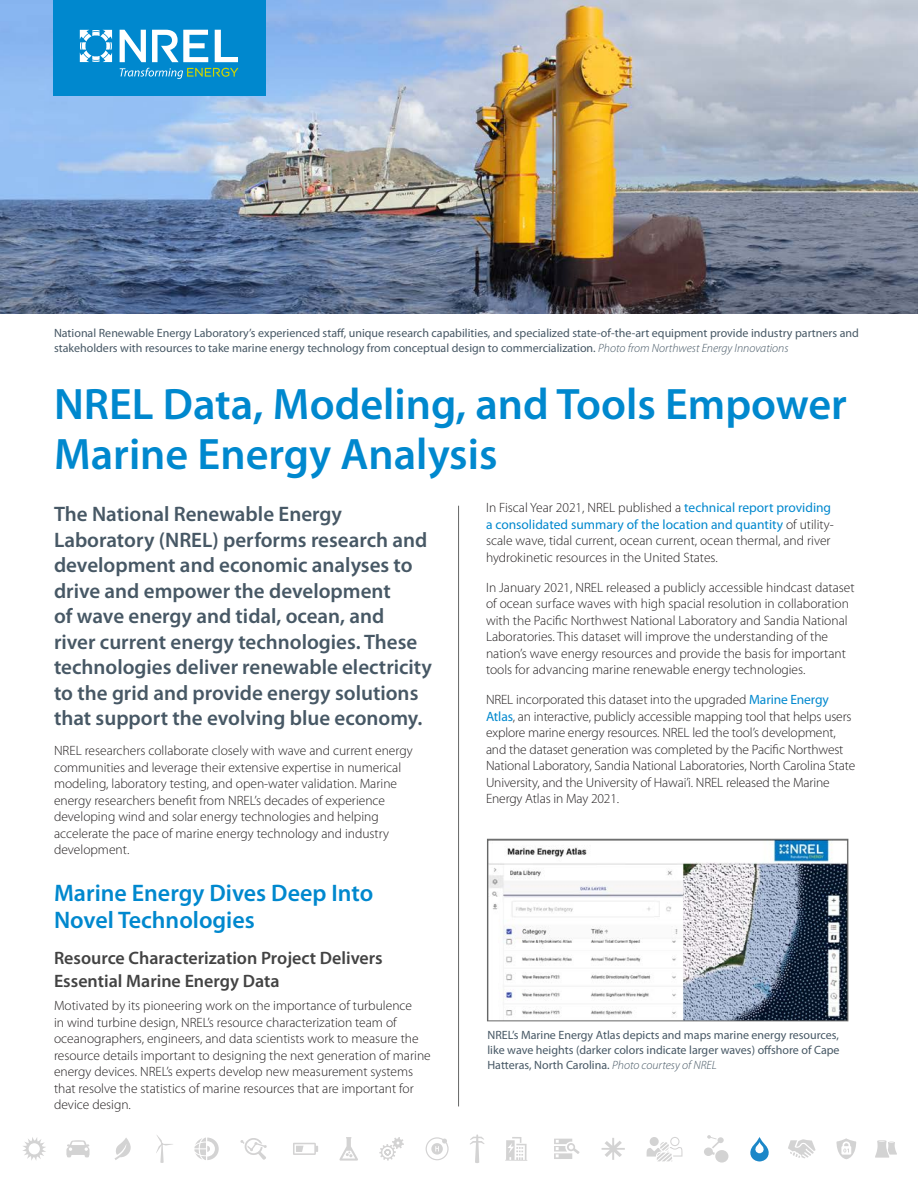
<style>
.page{position:relative;width:918px;height:1188px;background:#fff}
.page>*{position:absolute;margin:0;border:0;box-sizing:border-box;transform-origin:0 0}
.t1{font:600 44.25px/49.5px "Myriad Pro";color:#0088ce}
.t2{font:600 24px/27px "Myriad Pro";color:#0088ce}
.Intro{font:600 21px/25.5px "Myriad Pro";color:#475865}
.t3{font:600 18px/22.5px "Myriad Pro";color:#434343}
.Body_L1{font:300 13.5px/16.5px "Myriad Pro";color:#231f20}
.Image_Caption{font:12px/15px "Myriad Pro";color:#475865}
.s1{font-weight:300;font-style:italic}
.s2{font-weight:400;color:#0088ce}
</style>
<div class="page">
<hr style="left:458px;top:506px;width:1px;height:600px;background:#656666">
<img style="left:0;top:0;width:918px;height:313px">
<img style="left:489px;top:841px;width:357px;height:178px">
<div style="left:487px;top:839px;width:361px;height:182px;border:1px solid #656666"></div>
<div style="left:53px;top:0;width:213px;height:95px;background:#0088ce"></div>
<svg style="left:80px;top:30px;width:32px;height:32px"></svg>
<svg style="left:120px;top:30px;width:26px;height:32px"></svg>
<svg style="left:152px;top:30px;width:56px;height:32px"></svg>
<svg style="left:215px;top:30px;width:23px;height:32px"></svg>
<svg style="left:120px;top:68px;width:118px;height:11px"></svg>
<svg style="left:23px;top:1137px;width:23px;height:23px"></svg>
<svg style="left:156px;top:1135px;width:17px;height:28px"></svg>
<svg style="left:379px;top:1137px;width:25px;height:24px"></svg>
<svg style="left:114px;top:1138px;width:17px;height:22px"></svg>
<svg style="left:66px;top:1140px;width:24px;height:17px"></svg>
<svg style="left:602px;top:1138px;width:23px;height:22px"></svg>
<svg style="left:554px;top:1139px;width:26px;height:20px"></svg>
<svg style="left:426px;top:1137px;width:23px;height:23px"></svg>
<svg style="left:339px;top:1137px;width:19px;height:24px"></svg>
<svg style="left:470px;top:1135px;width:15px;height:28px"></svg>
<svg style="left:704px;top:1135px;width:24px;height:28px"></svg>
<svg style="left:194px;top:1138px;width:25px;height:22px"></svg>
<svg style="left:788px;top:1139px;width:28px;height:19px"></svg>
<svg style="left:240px;top:1138px;width:27px;height:22px"></svg>
<svg style="left:505px;top:1137px;width:22px;height:24px"></svg>
<svg style="left:836px;top:1138px;width:20px;height:21px"></svg>
<svg style="left:875px;top:1140px;width:22px;height:18px"></svg>
<svg style="left:293px;top:1143px;width:25px;height:12px"></svg>
<svg style="left:646px;top:1137px;width:36px;height:24px"></svg>
<svg style="left:750px;top:1137px;width:19px;height:24px"></svg>
<p class="Image_Caption" style="left:54px;top:326px;width:807px">National Renewable Energy Laboratory’s experienced staff, unique research capabilities, and specialized state-of-the-art equipment provide industry partners and stakeholders with resources to take marine energy technology from conceptual design to commercialization. <span class="s1">Photo from Northwest Energy Innovations</span></p>
<p class="t1" style="left:54px;top:378px;width:795px">NREL Data, Modeling, and Tools Empower<br>Marine Energy Analysis</p>
<p class="Intro" style="left:54px;top:501px;width:380px">The National Renewable Energy Laboratory (NREL) performs research and development and economic analyses to drive and empower the development<br>of wave energy and tidal, ocean, and<br>river current energy technologies. These technologies deliver renewable electricity to the grid and provide energy solutions that support the evolving blue economy.</p>
<p class="Body_L1" style="left:54px;top:742px;width:360px">NREL researchers collaborate closely with wave and current energy communities and leverage their extensive expertise in numerical modeling, laboratory testing, and open-water validation. Marine energy researchers benefit from NREL’s decades of experience developing wind and solar energy technologies and helping accelerate the pace of marine energy technology and industry development.</p>
<h1 class="t2" style="left:54px;top:879px;width:321px">Marine Energy Dives Deep Into<br>Novel Technologies</h1>
<h2 class="t3" style="left:54px;top:947px;width:330px">Resource Characterization Project Delivers<br>Essential Marine Energy Data</h2>
<p class="Body_L1" style="left:54px;top:997px;width:378px">Motivated by its pioneering work on the importance of turbulence<br>in wind turbine design, NREL’s resource characterization team of oceanographers, engineers, and data scientists work to measure the resource details important to designing the next generation of marine energy devices. NREL’s experts develop new measurement systems that resolve the statistics of marine resources that are important for device design.</p>
<p class="Body_L1" style="left:486px;top:499px;width:349px">In Fiscal Year 2021, NREL published a <span class="s2">technical report providing a consolidated summary of the location and quantity</span> of utility&shy;scale wave, tidal current, ocean current, ocean thermal, and river hydrokinetic resources in the United States.</p>
<p class="Body_L1" style="left:486px;top:579px;width:370px">In January 2021, NREL released a publicly accessible hindcast dataset of ocean surface waves with high spacial resolution in collaboration with the Pacific Northwest National Laboratory and Sandia National Laboratories. This dataset will improve the understanding of the nation’s wave energy resources and provide the basis for important tools for advancing marine renewable energy technologies.</p>
<p class="Body_L1" style="left:486px;top:691px;width:371px">NREL incorporated this dataset into the upgraded <span class="s2">Marine Energy Atlas</span>, an interactive, publicly accessible mapping tool that helps users explore marine energy resources. NREL led the tool’s development, and the dataset generation was completed by the Pacific Northwest National Laboratory, Sandia National Laboratories, North Carolina State University, and the University of Hawai’i. NREL released the Marine Energy Atlas in May 2021.</p>
<p class="Image_Caption" style="left:487px;top:1028px;width:354px;text-align:justify">NREL’s Marine Energy Atlas depicts and maps marine energy resources, like wave heights (darker colors indicate larger waves) offshore of Cape Hatteras, North Carolina. <span class="s1">Photo courtesy of NREL</span></p>
</div>
